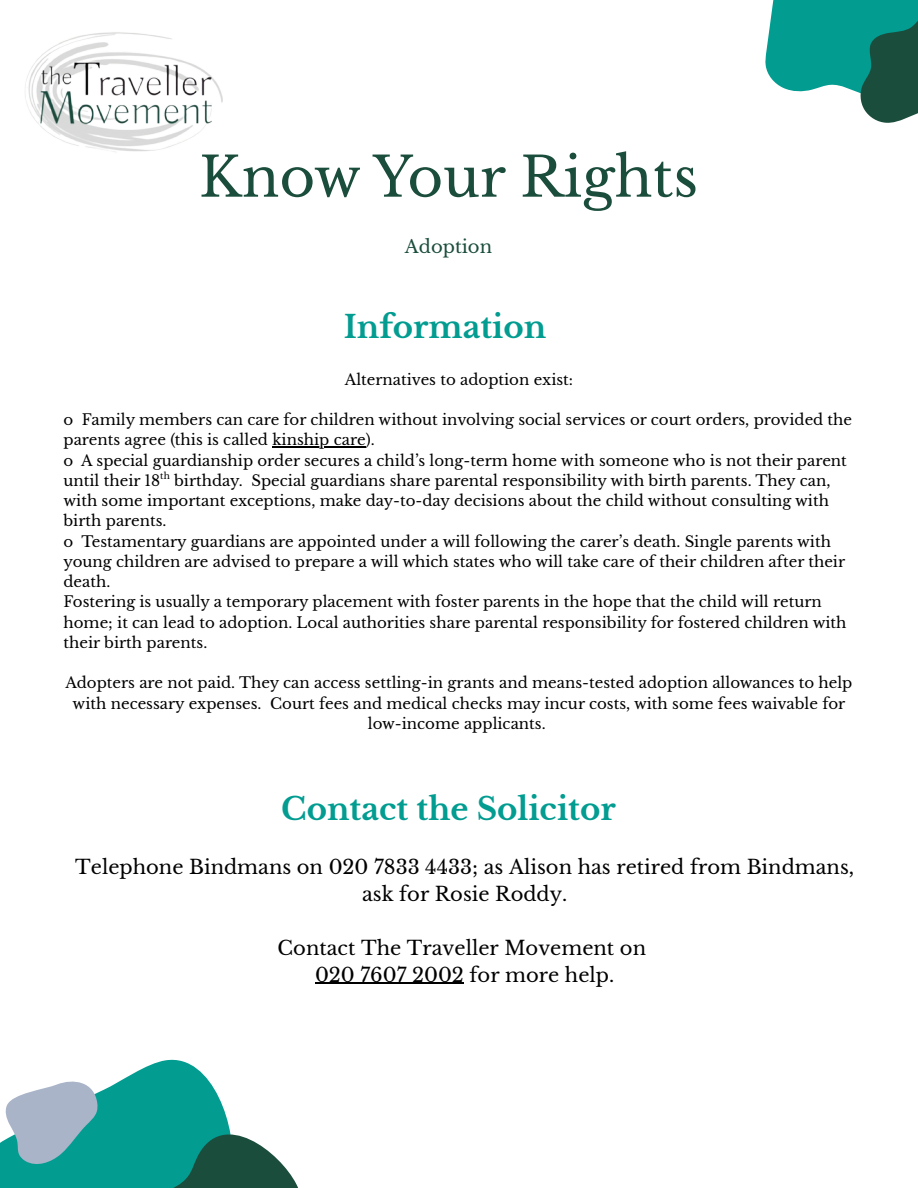
<style>
.page{position:relative;width:918px;height:1188px;background:#fff}
.page>*{position:absolute;margin:0;border:0;box-sizing:border-box;transform-origin:0 0}
.t1{font:54.75px "Libre Baskerville";color:#1b4d3c}
.t2{font:700 30.9px "Libre Baskerville";color:#029c91}
.t3{font:19.5px/27px "Libre Baskerville";color:#000;text-align:center}
.t4{font:18px "Libre Baskerville";color:#1b4d3c}
.t5{font:15px/20.2px "Libre Baskerville";color:#000}
.t6{font:9px "Libre Baskerville";color:#000}
</style>
<div class="page">
<img style="left:25px;top:32px;width:198px;height:120px">
<hr style="left:272px;top:447px;width:94px;height:1px;background:#000">
<svg style="left:765px;top:0;width:153px;height:123px"></svg>
<svg style="left:0;top:1059px;width:298px;height:129px"></svg>
<hr style="left:315px;top:983px;width:149px;height:1px;background:#000">
<h1 class="t1" style="left:199px;top:144px;width:500px">Know Your Rights</h1>
<p class="t4" style="left:405px;top:236px;width:89px">Adoption</p>
<h2 class="t2" style="left:344px;top:308px;width:204px">Information</h2>
<p class="t5" style="left:345px;top:369px;width:230px">Alternatives to adoption exist:</p>
<p class="t5" style="left:64px;top:410px;width:790px">o Family members can care for children without involving social services or court orders, provided the parents agree (this is called kinship care).<br>o A special guardianship order secures a child’s long-term home with someone who is not their parent until their 18 birthday. Special guardians share parental responsibility with birth parents. They can, with some important exceptions, make day-to-day decisions about the child without consulting with birth parents.</p>
<p class="t6" style="left:160px;top:470px;width:11px">th</p>
<p class="t5" style="left:64px;top:531px;width:784px">o Testamentary guardians are appointed under a will following the carer’s death. Single parents with young children are advised to prepare a will which states who will take care of their children after their death.<br>Fostering is usually a temporary placement with foster parents in the hope that the child will return home; it can lead to adoption. Local authorities share parental responsibility for fostered children with their birth parents.</p>
<p class="t5" style="left:65px;top:673px;width:789px;text-align:center">Adopters are not paid. They can access settling-in grants and means-tested adoption allowances to help with necessary expenses. Court fees and medical checks may incur costs, with some fees waivable for low-income applicants.</p>
<h2 class="t2" style="left:281px;top:790px;width:336px">Contact the Solicitor</h2>
<h3 class="t3" style="left:75px;top:853px;width:780px">Telephone Bindmans on 020 7833 4433; as Alison has retired from Bindmans, ask for Rosie Roddy.</h3>
<h3 class="t3" style="left:278px;top:934px;width:370px">Contact The Traveller Movement on<br>020 7607 2002 for more help.</h3>
</div>
